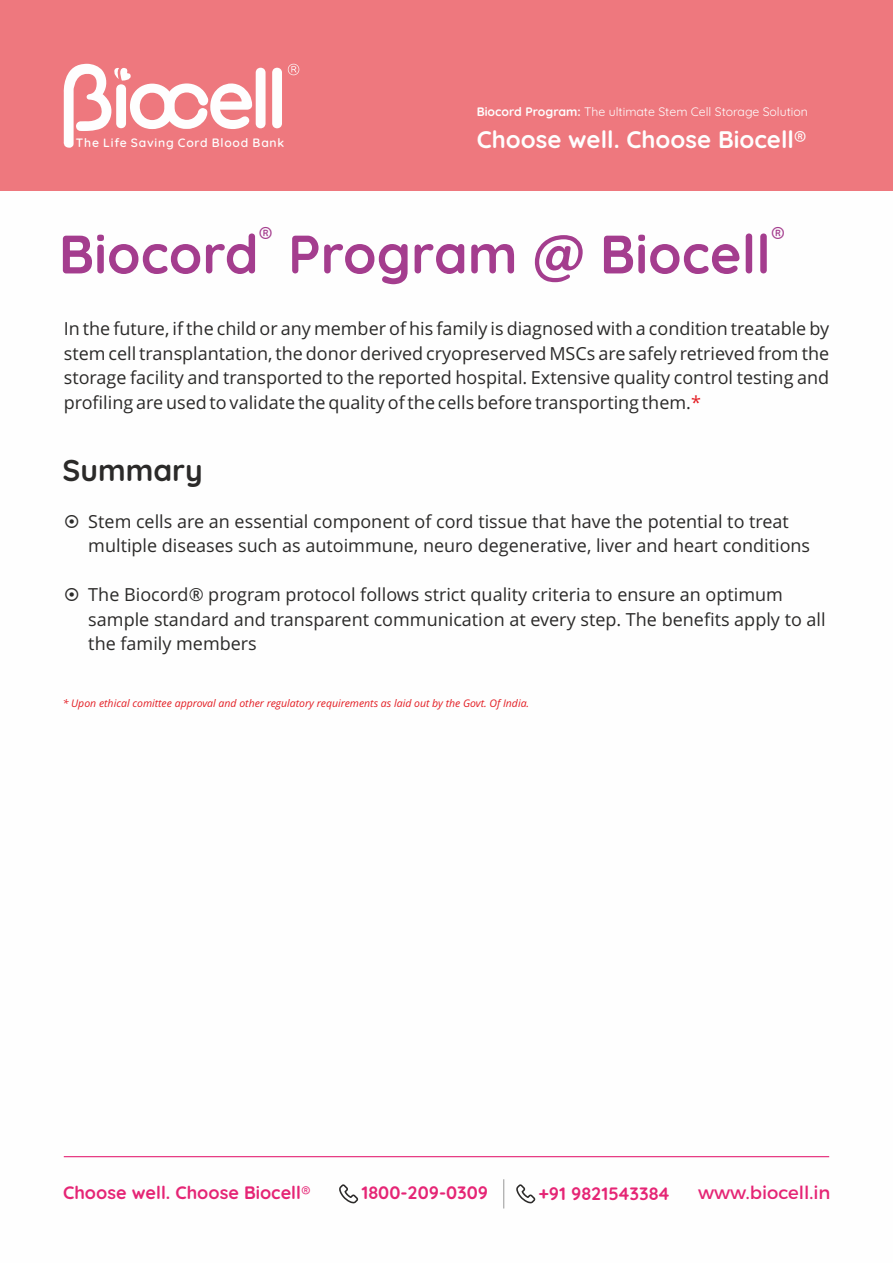
<style>
.page{position:relative;width:893px;height:1263px;background:#fff}
.page>*{position:absolute;margin:0;border:0;box-sizing:border-box;transform-origin:0 0}
.t1{font:700 54px "Quicksand";color:#a43d8e}
.t2{font:700 30px "Quicksand";color:#2b2a29}
.t3{font:27px "Quicksand";color:#a43d8e}
.t4{font:700 24px "Quicksand";color:#fefefe}
.t5{font:18px/24.5px "Open Sans";color:#2b2a29}
.t6{font:700 18px "Quicksand";color:#e52575}
.t7{font:italic 18px "Montserrat";color:#e52575}
.t8{font:12.3px "Quicksand";color:#fefefe}
.t9{font:600 12.15px "Quicksand";letter-spacing:.065em;color:#fefefe}
.t10{font:italic 10.5px "Open Sans";color:#e31e24}
.s1{font-weight:700}
.s2{font-weight:400}
.s3{color:#e31e24}
</style>
<div class="page">
<div style="left:0;top:0;width:893px;height:190px;background:#ee787e"></div>
<svg style="left:272px;top:68px;width:10px;height:60px"></svg>
<svg style="left:63px;top:64px;width:203px;height:84px"></svg>
<svg style="left:288px;top:64px;width:11px;height:11px"></svg>
<svg style="left:339px;top:1184px;width:19px;height:19px"></svg>
<svg style="left:503px;top:1179px;width:1px;height:29px"></svg>
<svg style="left:516px;top:1184px;width:19px;height:19px"></svg>
<hr style="left:64px;top:1156px;width:765px;height:1px;background:#e52575">
<p class="t9" style="left:76px;top:135px;width:210px">The Life Saving Cord Blood Bank</p>
<p class="t8" style="left:477px;top:103px;width:333px"><span class="s1">Biocord Program:</span> The ultimate Stem Cell Storage Solution</p>
<h3 class="t4" style="left:477px;top:124px;width:332px">Choose well. Choose Biocell<span class="s2">®</span></h3>
<h3 class="t3" style="left:259px;top:219px;width:16px">®</h3>
<h3 class="t3" style="left:771px;top:219px;width:16px">®</h3>
<h1 class="t1" style="left:59px;top:219px;width:713px">Biocord Program @ Biocell</h1>
<p class="t5" style="left:64px;top:318px;width:767px;text-align:justify">In the future, if the child or any member of his family is diagnosed with a condition treatable by stem cell transplantation, the donor derived cryopreserved MSCs are safely retrieved from the storage facility and transported to the reported hospital. Extensive quality control testing and profiling are used to validate the quality of the cells before transporting them.<span class="s3">*</span></p>
<h2 class="t2" style="left:63px;top:451px;width:142px">Summary</h2>
<p class="t5" style="left:88px;top:511px;width:723px">Stem cells are an essential component of cord tissue that have the potential to treat multiple diseases such as autoimmune, neuro degenerative, liver and heart conditions</p>
<p class="t5" style="left:88px;top:584px;width:739px">The Biocord® program protocol follows strict quality criteria to ensure an optimum sample standard and transparent communication at every step. The benefits apply to all the family members</p>
<p class="t10" style="left:63px;top:699px;width:468px">* Upon ethical comittee approval and other regulatory requirements as laid out by the Govt. Of India.</p>
<p class="t6" style="left:63px;top:1181px;width:249px">Choose well. Choose Biocell<span class="s2">®</span></p>
<p class="t6" style="left:361px;top:1181px;width:128px">1800-209-0309</p>
<p class="t6" style="left:539px;top:1182px;width:132px">+91 9821543384</p>
<p class="t7" style="left:698px;top:1182px;width:134px">www.biocell.in</p>
</div>
